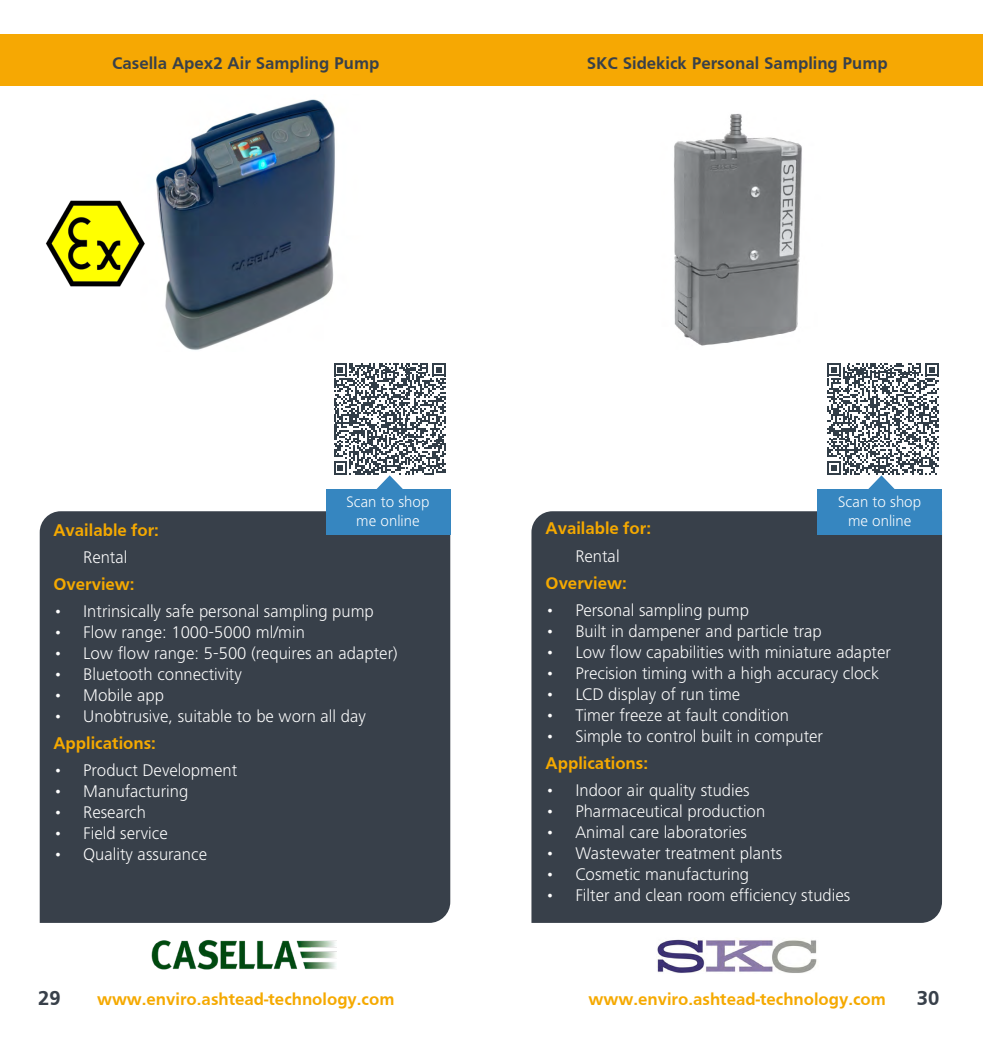
<style>
.page{position:relative;width:983px;height:1042px;background:#fff}
.page>*{position:absolute;margin:0;border:0;box-sizing:border-box;transform-origin:0 0}
.t1{font:700 21px "Frutiger";color:#38404a}
.t2{font:300 17.5px "Frutiger Next LT";color:#fff}
.t3{font:700 17.5px "Frutiger";color:#f5a900}
.t4{font:700 17.5px "Frutiger";color:#38404a}
.t5{font:300 15.75px/18.9px "Frutiger Next LT";color:#fff;text-align:center}
</style>
<div class="page">
<div style="left:0;top:35px;width:982px;height:51px;background:#f6a803"></div>
<div style="left:531px;top:511px;width:410px;height:412px;background:#38404a"></div>
<div style="left:817px;top:489px;width:125px;height:45px;background:#3686c0"></div>
<div style="left:40px;top:511px;width:410px;height:412px;background:#38404a"></div>
<div style="left:325px;top:489px;width:125px;height:45px;background:#3686c0"></div>
<div style="left:47px;top:571px;width:396px;height:184px;background:#38404a"></div>
<hr style="left:45px;top:730px;width:2px;height:25px;background:#38404a">
<svg style="left:443px;top:730px;width:1px;height:25px"></svg>
<hr style="left:45px;top:755px;width:399px;height:2px;background:#38404a">
<hr style="left:45px;top:757px;width:2px;height:113px;background:#38404a">
<hr style="left:443px;top:757px;width:1px;height:113px;background:#38404a">
<hr style="left:45px;top:870px;width:399px;height:1px;background:#38404a">
<hr style="left:45px;top:598px;width:2px;height:130px;background:#38404a">
<hr style="left:443px;top:598px;width:1px;height:130px;background:#38404a">
<hr style="left:45px;top:728px;width:399px;height:2px;background:#38404a">
<hr style="left:45px;top:571px;width:2px;height:25px;background:#38404a">
<hr style="left:45px;top:596px;width:399px;height:2px;background:#38404a">
<hr style="left:45px;top:543px;width:2px;height:26px;background:#38404a">
<svg style="left:443px;top:543px;width:1px;height:53px"></svg>
<hr style="left:45px;top:569px;width:399px;height:2px;background:#38404a">
<img style="left:151px;top:940px;width:185px;height:30px">
<img style="left:156px;top:99px;width:179px;height:251px">
<img style="left:46px;top:200px;width:99px;height:87px">
<div style="left:539px;top:570px;width:395px;height:205px;background:#38404a"></div>
<hr style="left:537px;top:750px;width:2px;height:25px;background:#38404a">
<hr style="left:934px;top:750px;width:2px;height:25px;background:#38404a">
<hr style="left:537px;top:775px;width:399px;height:2px;background:#38404a">
<hr style="left:537px;top:777px;width:2px;height:131px;background:#38404a">
<hr style="left:934px;top:777px;width:2px;height:131px;background:#38404a">
<hr style="left:537px;top:908px;width:399px;height:1px;background:#38404a">
<hr style="left:537px;top:597px;width:2px;height:151px;background:#38404a">
<hr style="left:934px;top:597px;width:2px;height:151px;background:#38404a">
<hr style="left:537px;top:748px;width:399px;height:2px;background:#38404a">
<hr style="left:537px;top:570px;width:2px;height:25px;background:#38404a">
<hr style="left:934px;top:570px;width:2px;height:25px;background:#38404a">
<hr style="left:537px;top:595px;width:399px;height:2px;background:#38404a">
<hr style="left:537px;top:542px;width:2px;height:26px;background:#38404a">
<hr style="left:934px;top:542px;width:2px;height:26px;background:#38404a">
<hr style="left:537px;top:568px;width:399px;height:2px;background:#38404a">
<img style="left:674px;top:113px;width:128px;height:233px">
<img style="left:657px;top:939px;width:160px;height:34px">
<svg style="left:827px;top:363px;width:111px;height:126px"></svg>
<svg style="left:334px;top:363px;width:112px;height:126px"></svg>
<p class="t4" style="left:112px;top:53px;width:268px">Casella Apex2 Air Sampling Pump</p>
<p class="t4" style="left:586px;top:53px;width:302px">SKC Sidekick Personal Sampling Pump</p>
<p class="t5" style="left:346px;top:492px;width:84px">Scan to shop me online</p>
<p class="t3" style="left:53px;top:520px;width:107px">Available for:</p>
<p class="t2" style="left:83px;top:547px;width:46px">Rental</p>
<p class="t3" style="left:53px;top:574px;width:83px">Overview:</p>
<p class="t2" style="left:53px;top:601px;width:322px">• Intrinsically safe personal sampling pump</p>
<p class="t2" style="left:53px;top:622px;width:253px">• Flow range: 1000-5000 ml/min</p>
<p class="t2" style="left:53px;top:643px;width:346px">• Low flow range: 5-500 (requires an adapter)</p>
<p class="t2" style="left:53px;top:664px;width:190px">• Bluetooth connectivity</p>
<p class="t2" style="left:53px;top:685px;width:112px">• Mobile app</p>
<p class="t2" style="left:53px;top:706px;width:314px">• Unobtrusive, suitable to be worn all day</p>
<p class="t3" style="left:53px;top:733px;width:104px">Applications:</p>
<p class="t2" style="left:53px;top:760px;width:185px">• Product Development</p>
<p class="t2" style="left:53px;top:781px;width:136px">• Manufacturing</p>
<p class="t2" style="left:53px;top:802px;width:94px">• Research</p>
<p class="t2" style="left:53px;top:823px;width:116px">• Field service</p>
<p class="t2" style="left:53px;top:844px;width:155px">• Quality assurance</p>
<p class="t5" style="left:838px;top:492px;width:84px">Scan to shop me online</p>
<p class="t3" style="left:545px;top:518px;width:107px">Available for:</p>
<p class="t2" style="left:575px;top:546px;width:46px">Rental</p>
<p class="t3" style="left:545px;top:573px;width:83px">Overview:</p>
<p class="t2" style="left:545px;top:600px;width:205px">• Personal sampling pump</p>
<p class="t2" style="left:545px;top:621px;width:277px">• Built in dampener and particle trap</p>
<p class="t2" style="left:545px;top:642px;width:347px">• Low flow capabilities with miniature adapter</p>
<p class="t2" style="left:545px;top:663px;width:335px">• Precision timing with a high accuracy clock</p>
<p class="t2" style="left:545px;top:684px;width:196px">• LCD display of run time</p>
<p class="t2" style="left:545px;top:705px;width:245px">• Timer freeze at fault condition</p>
<p class="t2" style="left:545px;top:726px;width:279px">• Simple to control built in computer</p>
<p class="t3" style="left:545px;top:753px;width:104px">Applications:</p>
<p class="t2" style="left:545px;top:780px;width:205px">• Indoor air quality studies</p>
<p class="t2" style="left:545px;top:801px;width:221px">• Pharmaceutical production</p>
<p class="t2" style="left:545px;top:822px;width:203px">• Animal care laboratories</p>
<p class="t2" style="left:545px;top:843px;width:238px">• Wastewater treatment plants</p>
<p class="t2" style="left:545px;top:864px;width:205px">• Cosmetic manufacturing</p>
<p class="t2" style="left:545px;top:885px;width:306px">• Filter and clean room efficiency studies</p>
<p class="t1" style="left:38px;top:986px;width:24px">29</p>
<p class="t3" style="left:97px;top:989px;width:299px">www.enviro.ashtead-technology.com</p>
<p class="t3" style="left:588px;top:989px;width:299px">www.enviro.ashtead-technology.com</p>
<p class="t1" style="left:916px;top:986px;width:24px">30</p>
</div>
